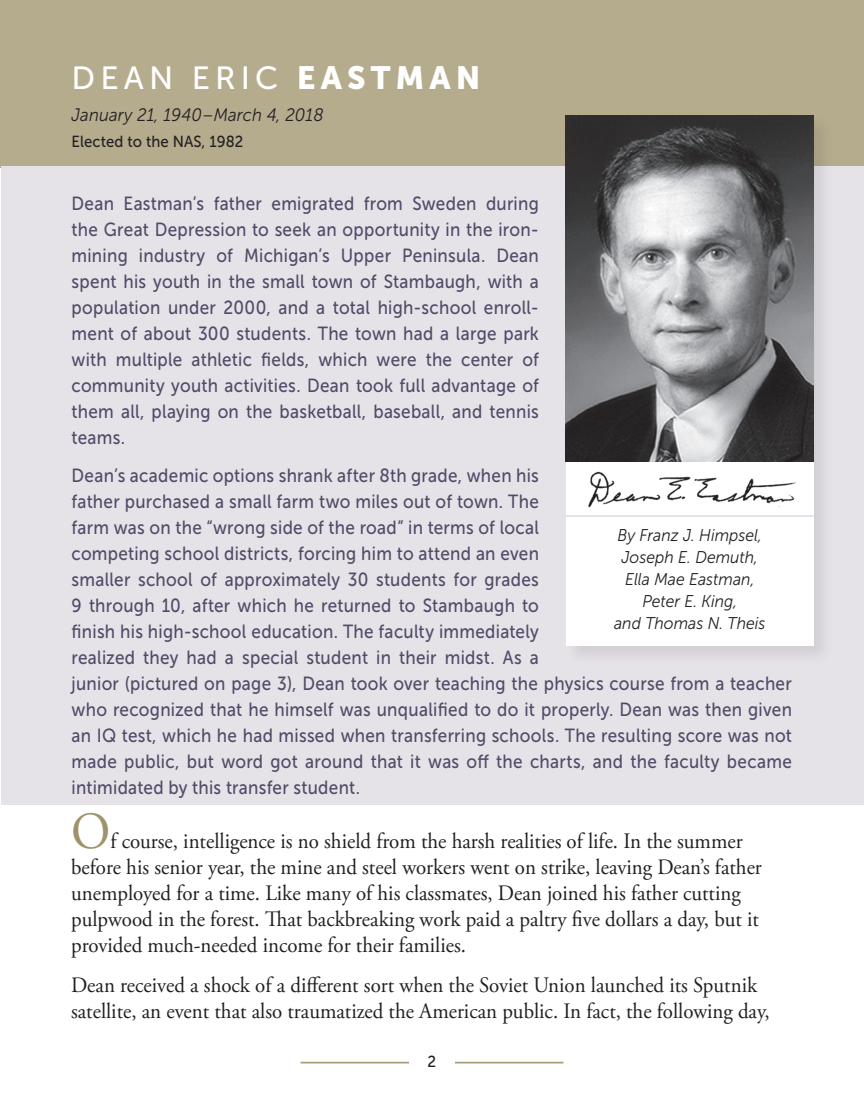
<style>
.page{position:relative;width:864px;height:1098px;background:#fff}
.page>*{position:absolute;margin:0;border:0;box-sizing:border-box;transform-origin:0 0}
.Intro_Pg-1st_Paragra{font:52px "Adobe Garamond Pro";color:#9e936a;scale:.95 1}
.Intro_Pg-First_Name{font:32px "Museo Sans 500";letter-spacing:.16em;color:#fff}
.Intro_Pg-1st_Paragra-2{font:22px/26px "Adobe Garamond Pro";color:#231f20;scale:.95 1}
.Text_Pgs-Body_Copy{font:22px/26px "Adobe Garamond Pro";color:#231f20;scale:.95 1}
.Intro_Pg-Intro_Text{font:19px/26px "Museo Sans 500";letter-spacing:.015em;color:#534a68;text-align:justify;scale:.9 1}
.Intro_Pg-_Birth_Deat{font:italic 18px "Museo Sans 300";letter-spacing:.005em;color:#231f20;scale:.93 1}
.Intro_Pg-Author_s{font:italic 17px/22px "Museo Sans 300";color:#231f20;text-align:center;scale:.93 1}
.Intro_Pg-Elected_Dat{font:16px "Museo Sans 500";letter-spacing:.005em;color:#231f20;scale:.93 1}
.Text_Pgs-Body_Copy-2{font:16px "Museo Sans 500";color:#231f20;scale:.95 1}
.s1{font-family:"Museo Sans 900"}
</style>
<div class="page">
<hr style="left:301px;top:1062px;width:262px;height:1px;background:#9e936a">
<hr style="left:301px;top:1063px;width:262px;height:1px;background:#9e936a">
<div style="left:409px;top:1055px;width:45px;height:27px;background:#fff"></div>
<div style="left:0;top:0;width:864px;height:167px;background:#b5ac8e"></div>
<div style="left:1px;top:166px;width:863px;height:639px;background:#e6e3e8"></div>
<div style="left:564px;top:114px;width:270px;height:552px;background:#231f20;opacity:.1"></div>
<div style="left:566px;top:116px;width:248px;height:530px;background:#fff"></div>
<hr style="left:566px;top:516px;width:248px;height:1px;background:#cdc9d5">
<img style="left:566px;top:115px;width:248px;height:347px">
<img style="left:588px;top:471px;width:208px;height:37px">
<p class="Intro_Pg-First_Name" style="left:72px;top:61px;width:411px">DEAN ERIC <span class="s1">EASTMAN</span></p>
<p class="Intro_Pg-_Birth_Deat" style="left:72px;top:105px;width:273px">January 21, 1940–March 4, 2018</p>
<p class="Intro_Pg-Elected_Dat" style="left:72px;top:133px;width:186px">Elected to the NAS, 1982</p>
<p class="Intro_Pg-Intro_Text" style="left:72px;top:191px;width:521px">Dean Eastman’s father emigrated from Sweden during the Great Depression to seek an opportunity in the iron&shy;mining industry of Michigan’s Upper Peninsula. Dean spent his youth in the small town of Stambaugh, with a population under 2000, and a total high-school enroll&shy;ment of about 300 students. The town had a large park with multiple athletic fields, which were the center of community youth activities. Dean took full advantage of them all, playing on the basketball, baseball, and tennis teams.</p>
<p class="Intro_Pg-Intro_Text" style="left:72px;top:462px;width:802px;text-align:left">Dean’s academic options shrank after 8th grade, when his<br>father purchased a small farm two miles out of town. The<br>farm was on the “wrong side of the road” in terms of local<br>competing school districts, forcing him to attend an even<br>smaller school of approximately 30 students for grades<br>9 through 10, after which he returned to Stambaugh to<br>finish his high-school education. The faculty immediately<br>realized they had a special student in their midst. As a<br>junior (pictured on page 3), Dean took over teaching the physics course from a teacher who recognized that he himself was unqualified to do it properly. Dean was then given an IQ test, which he had missed when transferring schools. The resulting score was not made public, but word got around that it was off the charts, and the faculty became intimidated by this transfer student.</p>
<p class="Intro_Pg-Author_s" style="left:614px;top:524px;width:164px">By Franz J. Himpsel,<br>Joseph E. Demuth,<br>Ella Mae Eastman,<br>Peter E. King,<br>and Thomas N. Theis</p>
<p class="Intro_Pg-1st_Paragra" style="left:71px;top:800px;width:43px">O</p>
<p class="Intro_Pg-1st_Paragra-2" style="left:71px;top:829px;width:729px;text-indent:39px">f course, intelligence is no shield from the harsh realities of life. In the summer before his senior year, the mine and steel workers went on strike, leaving Dean’s father unemployed for a time. Like many of his classmates, Dean joined his father cutting pulpwood in the forest. That backbreaking work paid a paltry five dollars a day, but it provided much-needed income for their families.</p>
<p class="Text_Pgs-Body_Copy" style="left:71px;top:973px;width:737px">Dean received a shock of a different sort when the Soviet Union launched its Sputnik satellite, an event that also traumatized the American public. In fact, the following day,</p>
<p class="Text_Pgs-Body_Copy-2" style="left:427px;top:1052px;width:11px">2</p>
</div>
